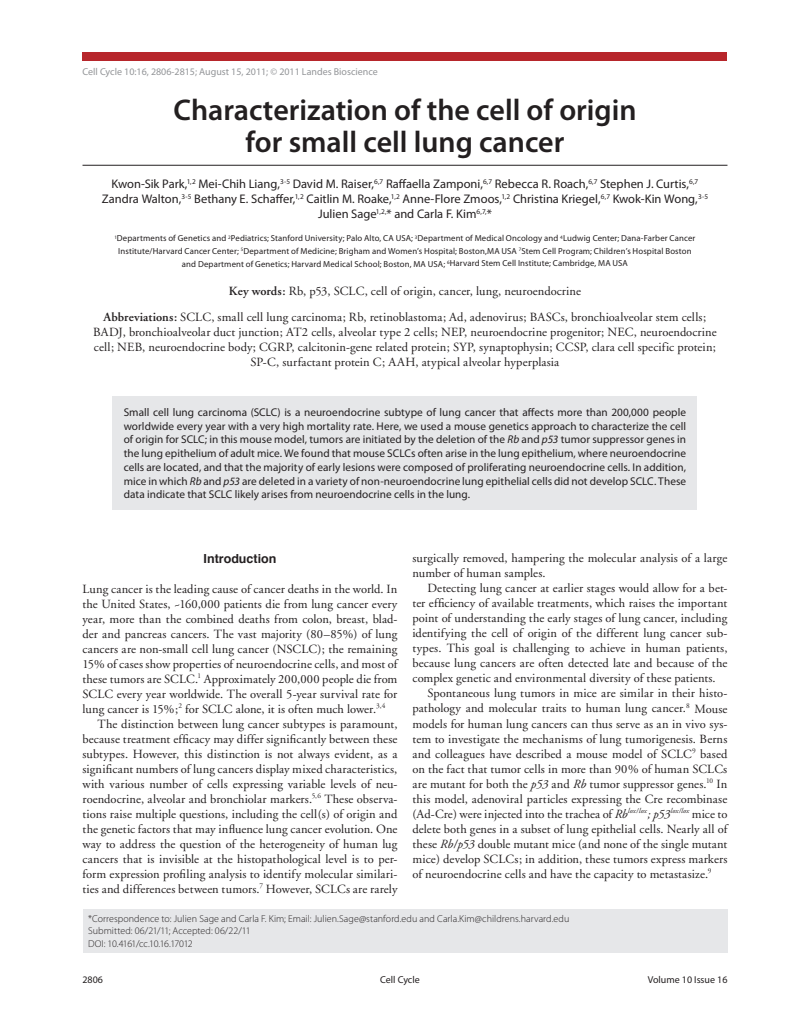
<style>
.page{position:relative;width:810px;height:1035px;background:#fff}
.page>*{position:absolute;margin:0;border:0;box-sizing:border-box;transform-origin:0 0}
.t1{font:600 30px/32.5px "Myriad Pro";color:#231f20;text-align:center}
.t2{font:12.5px/15px "Adobe Garamond";letter-spacing:.01em;color:#231f20;text-align:center}
.t3{font:12.5px/15px "Myriad Pro";color:#231f20;text-align:center}
.t4{font:700 12.5px "Helvetica";color:#231f20}
.t5{font:11.25px/13.8px "Myriad Pro";color:#231f20;text-align:justify}
.t6{font:300 10px/12.5px "Myriad Pro";color:#231f20}
.t7{font:10px "Myriad Pro";color:#939598}
.t8{font:10px "Myriad Pro";color:#231f20}
.t9{font:8.75px/12.5px "Myriad Pro";letter-spacing:.015em;color:#231f20;text-align:center}
.s1{font-weight:600}
.s2{font-style:italic}
</style>
<div class="page">
<div style="left:82px;top:52px;width:646px;height:9px;background:#b7262b"></div>
<div style="left:83px;top:909px;width:644px;height:43px;background:#e6e7e9"></div>
<div style="left:112px;top:396px;width:586px;height:114px;background:#e6e7e9"></div>
<hr style="left:83px;top:165px;width:644px;height:1px;background:#231f20">
<p class="t7" style="left:82px;top:65px;width:297px">Cell Cycle 10:16, 2806-2815; August 15, 2011; © 2011 Landes Bioscience</p>
<h1 class="t1" style="left:173px;top:93px;width:465px">Characterization of the cell of origin for small cell lung cancer</h1>
<p class="t3" style="left:102px;top:176px;width:608px">Kwon-Sik Park,<sup>1,2</sup> Mei-Chih Liang,<sup>3-5</sup> David M. Raiser,<sup>6,7</sup> Raffaella Zamponi,<sup>6,7</sup> Rebecca R. Roach,<sup>6,7</sup> Stephen J. Curtis,<sup>6,7<br></sup>Zandra Walton,<sup>3-5</sup> Bethany E. Schaffer,<sup>1,2</sup> Caitlin M. Roake,<sup>1,2</sup> Anne-Flore Zmoos,<sup>1,2</sup> Christina Kriegel,<sup>6,7</sup> Kwok-Kin Wong,<sup>3-5<br></sup>Julien Sage<sup>1,2,</sup>* and Carla F. Kim<sup>6,7,</sup>*</p>
<p class="t9" style="left:115px;top:232px;width:582px"><sup>1</sup>Departments of Genetics and <sup>2</sup>Pediatrics; Stanford University; Palo Alto, CA USA; <sup>3</sup>Department of Medical Oncology and <sup>4</sup>Ludwig Center; Dana-Farber Cancer<br>Institute/Harvard Cancer Center; <sup>5</sup>Department of Medicine; Brigham and Women’s Hospital; Boston,MA USA <sup>7</sup>Stem Cell Program; Children’s Hospital Boston and Department of Genetics; Harvard Medical School; Boston, MA USA; <sup>6</sup>Harvard Stem Cell Institute; Cambridge, MA USA</p>
<p class="t2" style="left:104px;top:278px;width:604px;line-height:26.2px"><span class="s1">Key words:</span> Rb, p53, SCLC, cell of origin, cancer, lung, neuroendocrine<br><span class="s1">Abbreviations:</span> SCLC, small cell lung carcinoma; Rb, retinoblastoma; Ad, adenovirus; BASCs, bronchioalveolar stem cells;</p>
<p class="t2" style="left:93px;top:325px;width:625px">BADJ, bronchioalveolar duct junction; AT2 cells, alveolar type 2 cells; NEP, neuroendocrine progenitor; NEC, neuroendocrine cell; NEB, neuroendocrine body; CGRP, calcitonin-gene related protein; SYP, synaptophysin; CCSP, clara cell specific protein;<br>SP‑C, surfactant protein C; AAH, atypical alveolar hyperplasia</p>
<p class="t5" style="left:124px;top:405px;width:564px">Small cell lung carcinoma (SCLC) is a neuroendocrine subtype of lung cancer that affects more than 200,000 people worldwide every year with a very high mortality rate. Here, we used a mouse genetics approach to characterize the cell of origin for SCLC; in this mouse model, tumors are initiated by the deletion of the <span class="s2">Rb</span> and <span class="s2">p53</span> tumor suppressor genes in the lung epithelium of adult mice. We found that mouse SCLCs often arise in the lung epithelium, where neuroendocrine cells are located, and that the majority of early lesions were composed of proliferating neuroendocrine cells. In addition, mice in which <span class="s2">Rb</span> and <span class="s2">p53</span> are deleted in a variety of non-neuroendocrine lung epithelial cells did not develop SCLC. These data indicate that SCLC likely arises from neuroendocrine cells in the lung.</p>
<p class="t4" style="left:204px;top:548px;width:74px">Introduction</p>
<p class="t2" style="left:83px;top:581px;width:316px">Lung cancer is the leading cause of cancer deaths in the world. In</p>
<p class="t2" style="left:83px;top:596px;width:316px">the United States, ~160,000 patients die from lung cancer every</p>
<p class="t2" style="left:83px;top:611px;width:316px">year, more than the combined deaths from colon, breast, blad-</p>
<p class="t2" style="left:83px;top:626px;width:316px">der and pancreas cancers. The vast majority (80–85%) of lung</p>
<p class="t2" style="left:83px;top:641px;width:316px">cancers are non-small cell lung cancer (NSCLC); the remaining</p>
<p class="t2" style="left:83px;top:656px;width:317px">15% of cases show properties of neuroendocrine cells, and most of</p>
<p class="t2" style="left:83px;top:671px;width:316px">these tumors are SCLC.<sup>1</sup> Approximately 200,000 people die from</p>
<p class="t2" style="left:83px;top:686px;width:316px">SCLC every year worldwide. The overall 5-year survival rate for</p>
<p class="t2" style="left:83px;top:701px;width:304px">lung cancer is 15%;<sup>2</sup> for SCLC alone, it is often much lower.<sup>3,4</sup></p>
<p class="t2" style="left:98px;top:716px;width:301px">The distinction between lung cancer subtypes is paramount,</p>
<p class="t2" style="left:83px;top:731px;width:316px">because treatment efficacy may differ significantly between these</p>
<p class="t2" style="left:83px;top:746px;width:316px">subtypes. However, this distinction is not always evident, as a</p>
<p class="t2" style="left:83px;top:761px;width:316px">significant numbers of lung cancers display mixed characteristics,</p>
<p class="t2" style="left:83px;top:776px;width:316px">with various number of cells expressing variable levels of neu-</p>
<p class="t2" style="left:83px;top:791px;width:316px">roendocrine, alveolar and bronchiolar markers.<sup>5,6</sup> These observa-</p>
<p class="t2" style="left:83px;top:806px;width:316px">tions raise multiple questions, including the cell(s) of origin and</p>
<p class="t2" style="left:83px;top:821px;width:316px">the genetic factors that may influence lung cancer evolution. One</p>
<p class="t2" style="left:83px;top:836px;width:316px">way to address the question of the heterogeneity of human lug</p>
<p class="t2" style="left:83px;top:851px;width:316px">cancers that is invisible at the histopathological level is to per-</p>
<p class="t2" style="left:83px;top:866px;width:316px">form expression profiling analysis to identify molecular similari-</p>
<p class="t2" style="left:83px;top:881px;width:316px">ties and differences between tumors.<sup>7</sup> However, SCLCs are rarely</p>
<p class="t2" style="left:412px;top:551px;width:316px;text-align:left">surgically removed, hampering the molecular analysis of a large number of human samples.</p>
<p class="t2" style="left:427px;top:581px;width:301px">Detecting lung cancer at earlier stages would allow for a bet-</p>
<p class="t2" style="left:412px;top:596px;width:316px">ter efficiency of available treatments, which raises the important</p>
<p class="t2" style="left:412px;top:611px;width:316px">point of understanding the early stages of lung cancer, including</p>
<p class="t2" style="left:412px;top:626px;width:316px">identifying the cell of origin of the different lung cancer sub-</p>
<p class="t2" style="left:412px;top:641px;width:316px">types. This goal is challenging to achieve in human patients,</p>
<p class="t2" style="left:412px;top:656px;width:316px">because lung cancers are often detected late and because of the</p>
<p class="t2" style="left:412px;top:671px;width:305px">complex genetic and environmental diversity of these patients.</p>
<p class="t2" style="left:427px;top:686px;width:301px">Spontaneous lung tumors in mice are similar in their histo-</p>
<p class="t2" style="left:412px;top:701px;width:316px">pathology and molecular traits to human lung cancer.<sup>8</sup> Mouse</p>
<p class="t2" style="left:412px;top:716px;width:316px">models for human lung cancers can thus serve as an in vivo sys-</p>
<p class="t2" style="left:412px;top:731px;width:316px">tem to investigate the mechanisms of lung tumorigenesis. Berns</p>
<p class="t2" style="left:412px;top:746px;width:316px">and colleagues have described a mouse model of SCLC<sup>9</sup> based</p>
<p class="t2" style="left:412px;top:761px;width:316px">on the fact that tumor cells in more than 90% of human SCLCs</p>
<p class="t2" style="left:412px;top:776px;width:316px">are mutant for both the <span class="s2">p53</span> and <span class="s2">Rb</span> tumor suppressor genes.<sup>10</sup> In</p>
<p class="t2" style="left:413px;top:791px;width:316px">this model, adenoviral particles expressing the Cre recombinase</p>
<p class="t2" style="left:413px;top:806px;width:316px">(Ad-Cre) were injected into the trachea of <span class="s2">Rb</span><sup>lox/lox</sup><span class="s2">; p53</span><sup>lox/lox</sup> mice to</p>
<p class="t2" style="left:412px;top:821px;width:316px">delete both genes in a subset of lung epithelial cells. Nearly all of</p>
<p class="t2" style="left:412px;top:836px;width:316px">these <span class="s2">Rb/p53</span> double mutant mice (and none of the single mutant</p>
<p class="t2" style="left:412px;top:851px;width:316px">mice) develop SCLCs; in addition, these tumors express markers</p>
<p class="t2" style="left:412px;top:866px;width:301px">of neuroendocrine cells and have the capacity to metastasize.<sup>9</sup></p>
<p class="t6" style="left:88px;top:912px;width:483px">*Correspondence to: Julien Sage and Carla F. Kim; Email: Julien.Sage@stanford.edu and Carla.Kim@childrens.harvard.edu<br>Submitted: 06/21/11; Accepted: 06/22/11<br>DOI: 10.4161/cc.10.16.17012</p>
<p class="t8" style="left:82px;top:973px;width:22px">2806</p>
<p class="t8" style="left:380px;top:973px;width:41px">Cell Cycle</p>
<p class="t8" style="left:648px;top:973px;width:81px">Volume 10 Issue 16</p>
</div>
